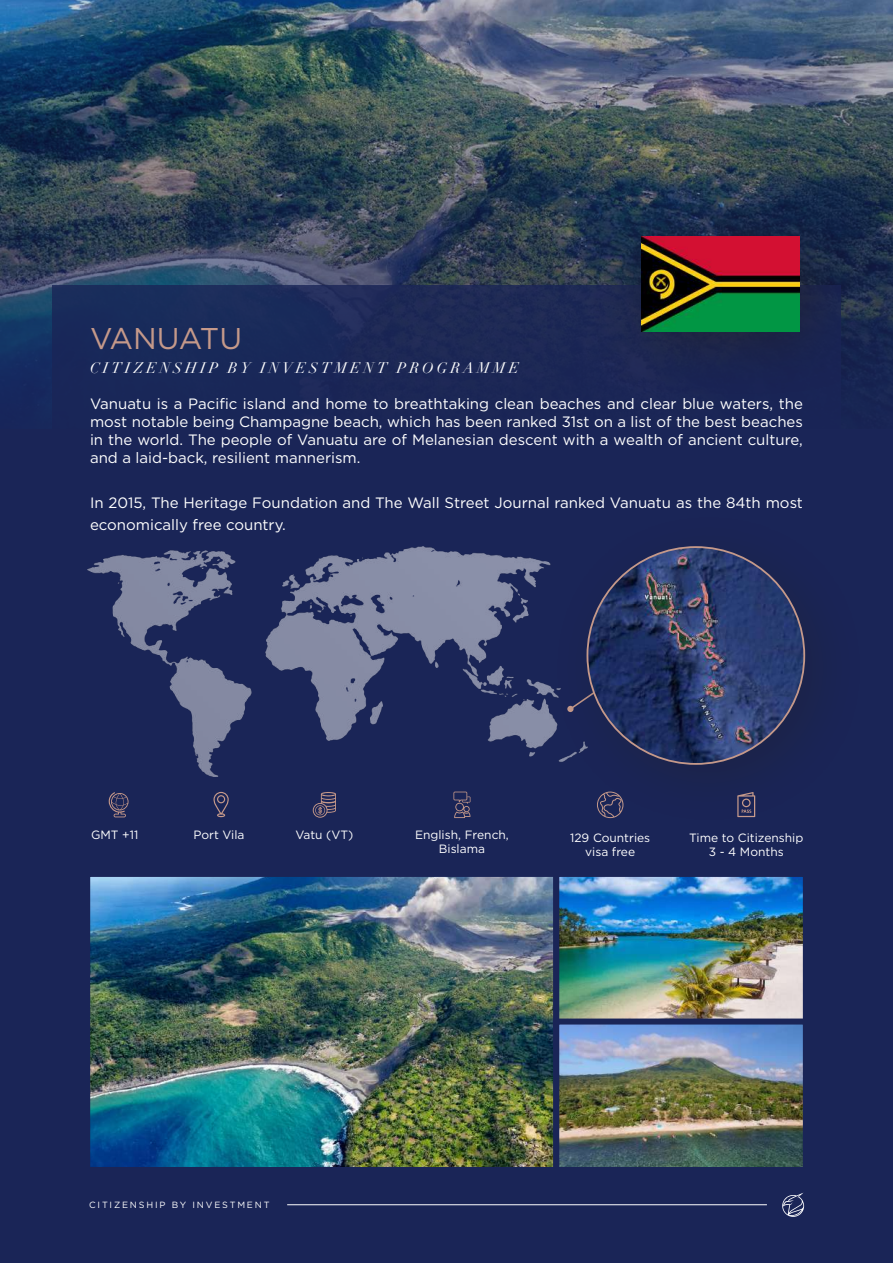
<style>
.page{position:relative;width:893px;height:1263px;background:#1a2557}
.page>*{position:absolute;margin:0;border:0;box-sizing:border-box;transform-origin:0 0}
.t1{font:30px "Gotham";letter-spacing:-.01em;color:#c5998a}
.t2{font:15px/18px "Gotham";color:#fff;text-align:justify}
.t3{font:italic 15px "Didot";letter-spacing:.2em;color:#fff}
.t4{font:12px/14.4px "Gotham";color:#fff;text-align:center}
.t5{font:9px "Gotham";letter-spacing:.2em;color:#fff}
</style>
<div class="page">
<img style="left:0;top:0;width:893px;height:386px">
<div style="left:52px;top:286px;width:789px;height:596px;background:#1a2557"></div>
<div style="left:591px;top:186px;width:275px;height:211px;background:#231f20;opacity:.6"></div>
<img style="left:641px;top:236px;width:159px;height:95px">
<img style="left:88px;top:546px;width:463px;height:231px">
<img style="left:587px;top:547px;width:217px;height:217px;border-radius:108px">
<img style="left:91px;top:878px;width:461px;height:288px">
<div style="left:84px;top:871px;width:475px;height:302px;border:6px solid #1a2557"></div>
<img style="left:560px;top:878px;width:242px;height:140px">
<div style="left:553px;top:871px;width:256px;height:156px;border:6px solid #1a2557"></div>
<img style="left:560px;top:1025px;width:242px;height:141px">
<div style="left:553px;top:1018px;width:256px;height:155px;border:6px solid #1a2557"></div>
<svg style="left:109px;top:792px;width:20px;height:25px"></svg>
<svg style="left:313px;top:792px;width:23px;height:26px"></svg>
<svg style="left:453px;top:792px;width:17px;height:26px"></svg>
<svg style="left:597px;top:791px;width:26px;height:27px"></svg>
<svg style="left:737px;top:792px;width:18px;height:25px"></svg>
<svg style="left:213px;top:792px;width:16px;height:25px"></svg>
<svg style="left:782px;top:1193px;width:22px;height:24px"></svg>
<hr style="left:287px;top:1204px;width:480px;height:1px;background:#fff">
<h1 class="t1" style="left:90px;top:320px;width:154px">VANUATU</h1>
<p class="t3" style="left:90px;top:359px;width:430px">CITIZENSHIP BY INVESTMENT PROGRAMME</p>
<p class="t2" style="left:90px;top:395px;width:714px">Vanuatu is a Pacific island and home to breathtaking clean beaches and clear blue waters, the most notable being Champagne beach, which has been ranked 31st on a list of the best beaches in the world. The people of Vanuatu are of Melanesian descent with a wealth of ancient culture, and a laid-back, resilient mannerism.</p>
<p class="t2" style="left:90px;top:492px;width:714px;line-height:21.6px">In 2015, The Heritage Foundation and The Wall Street Journal ranked Vanuatu as the 84th most economically free country.</p>
<p class="t4" style="left:91px;top:827px;width:49px">GMT +11</p>
<p class="t4" style="left:194px;top:827px;width:53px">Port Vila</p>
<p class="t4" style="left:295px;top:827px;width:60px">Vatu (VT)</p>
<p class="t4" style="left:415px;top:827px;width:95px">English, French,<br>Bislama</p>
<p class="t4" style="left:570px;top:830px;width:82px">129 Countries visa free</p>
<p class="t4" style="left:689px;top:830px;width:116px">Time to Citizenship<br>3 - 4 Months</p>
<p class="t5" style="left:89px;top:1199px;width:182px">CITIZENSHIP BY INVESTMENT</p>
</div>
